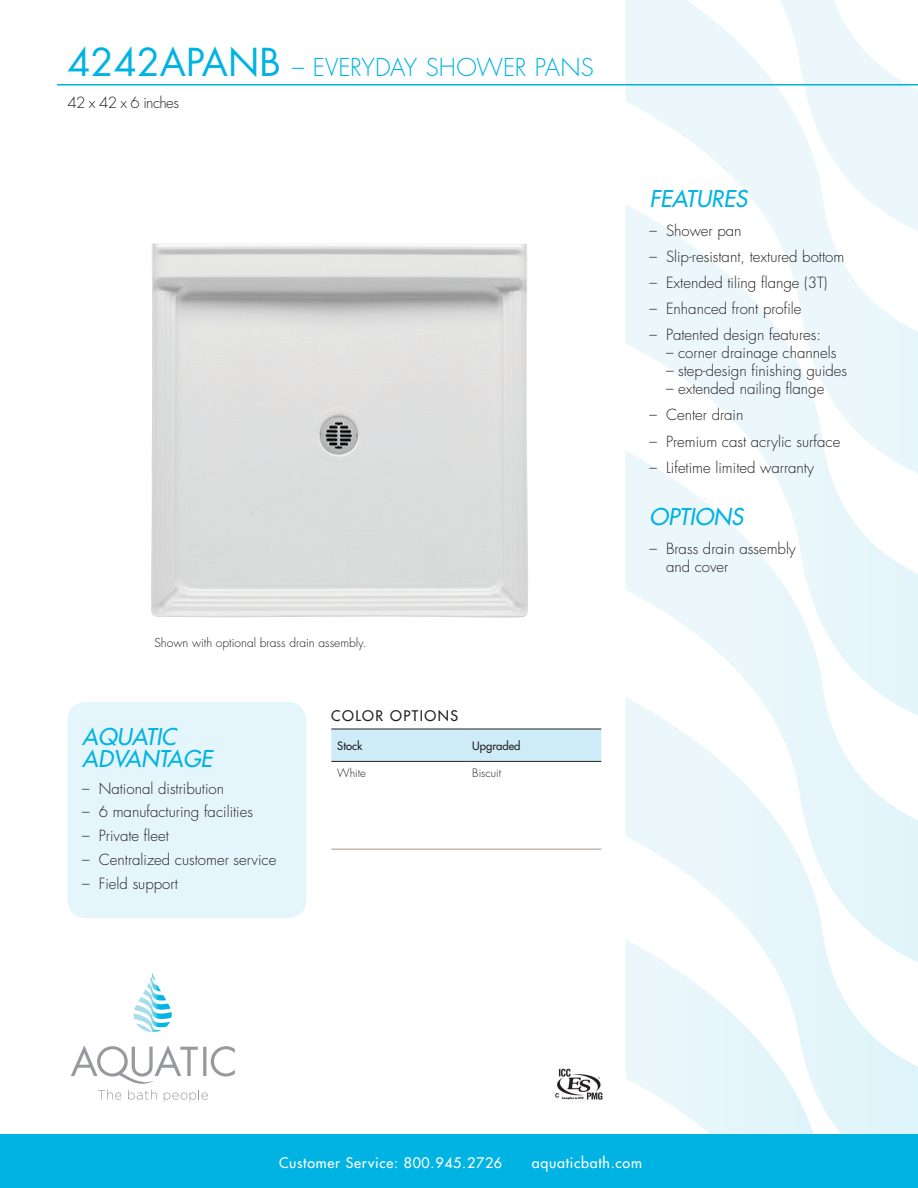
<style>
.page{position:relative;width:918px;height:1188px;background:#fff}
.page>*{position:absolute;margin:0;border:0;box-sizing:border-box;transform-origin:0 0}
.Tub_Name{font:300 24px "Futura Std";color:#00b3e3}
.FEATURES{font:italic 500 22.5px/22.5px "Futura Std";color:#00b3e3}
.Black_Model_Specs{font:300 15px/18px "Futura Std";color:#231f20}
.Black_Model_Specs-2{font:300 15px "Futura Std";letter-spacing:-.04em;color:#231f20}
.t1{font:500 14.25px "Futura Std";letter-spacing:.05em;color:#fff}
.t2{font:500 14.25px "Futura Std";letter-spacing:.1em;color:#231f20}
.desc_blurb{font:300 12px "Futura Std";color:#231f20}
.t3{font:500 11.25px "Futura Std";color:#231f20}
.t4{font:300 11.25px "Futura Std";color:#231f20}
.s1{font-weight:400;font-size:37.5px}
</style>
<div class="page">
<svg style="left:626px;top:0;width:146px;height:204px"></svg>
<svg style="left:626px;top:204px;width:292px;height:246px"></svg>
<svg style="left:626px;top:450px;width:292px;height:247px"></svg>
<svg style="left:626px;top:697px;width:292px;height:437px"></svg>
<svg style="left:626px;top:939px;width:203px;height:195px"></svg>
<svg style="left:772px;top:0;width:146px;height:238px"></svg>
<div style="left:0;top:1134px;width:918px;height:54px;background:#00b3e3"></div>
<svg style="left:71px;top:1045px;width:164px;height:39px"></svg>
<svg style="left:133px;top:973px;width:39px;height:59px"></svg>
<svg style="left:98px;top:1090px;width:23px;height:10px"></svg>
<svg style="left:128px;top:1090px;width:29px;height:10px"></svg>
<svg style="left:164px;top:1090px;width:44px;height:12px"></svg>
<hr style="left:57px;top:84px;width:861px;height:2px;background:#00b3e3">
<div style="left:331px;top:730px;width:270px;height:31px;background:#ceecf8"></div>
<hr style="left:331px;top:729px;width:135px;height:1px;background:#231f20">
<hr style="left:466px;top:729px;width:135px;height:1px;background:#231f20">
<hr style="left:331px;top:761px;width:135px;height:1px;background:#231f20">
<hr style="left:466px;top:761px;width:135px;height:1px;background:#231f20">
<hr style="left:331px;top:849px;width:135px;height:1px;background:#a2968b">
<hr style="left:466px;top:849px;width:135px;height:1px;background:#a2968b">
<img style="left:151px;top:243px;width:377px;height:375px">
<div style="left:68px;top:702px;width:238px;height:216px;background:#e5f5fc;border-radius:18px"></div>
<img style="left:555px;top:1068px;width:48px;height:32px">
<p class="Tub_Name" style="left:68px;top:53px;width:528px"><span class="s1">4242APANB</span> – EVERYDAY SHOWER PANS</p>
<p class="Black_Model_Specs-2" style="left:68px;top:94px;width:113px">42 x 42 x 6 inches</p>
<p class="desc_blurb" style="left:154px;top:635px;width:214px">Shown with optional brass drain assembly.</p>
<p class="FEATURES" style="left:82px;top:725px;width:131px">AQUATIC<br>ADVANTAGE</p>
<p class="Black_Model_Specs" style="left:82px;top:780px;width:143px">– National distribution</p>
<p class="Black_Model_Specs" style="left:82px;top:803px;width:172px">– 6 manufacturing facilities</p>
<p class="Black_Model_Specs" style="left:82px;top:827px;width:88px">– Private fleet</p>
<p class="Black_Model_Specs" style="left:82px;top:851px;width:196px">– Centralized customer service</p>
<p class="Black_Model_Specs" style="left:82px;top:875px;width:97px">– Field support</p>
<p class="t2" style="left:331px;top:707px;width:128px">COLOR OPTIONS</p>
<p class="t3" style="left:337px;top:739px;width:26px">Stock</p>
<p class="t3" style="left:472px;top:739px;width:50px">Upgraded</p>
<p class="t4" style="left:337px;top:766px;width:30px">White</p>
<p class="t4" style="left:472px;top:766px;width:30px">Biscuit</p>
<p class="FEATURES" style="left:650px;top:188px;width:99px">FEATURES</p>
<p class="Black_Model_Specs" style="left:650px;top:222px;width:94px">– Shower pan</p>
<p class="Black_Model_Specs" style="left:650px;top:248px;width:196px">– Slip-resistant, textured bottom</p>
<p class="Black_Model_Specs" style="left:650px;top:274px;width:180px">– Extended tiling flange (3T)</p>
<p class="Black_Model_Specs" style="left:650px;top:300px;width:154px">– Enhanced front profile</p>
<p class="Black_Model_Specs" style="left:650px;top:326px;width:173px">– Patented design features:</p>
<p class="Black_Model_Specs" style="left:666px;top:344px;width:172px">– corner drainage channels</p>
<p class="Black_Model_Specs" style="left:666px;top:362px;width:183px">– step-design finishing guides</p>
<p class="Black_Model_Specs" style="left:666px;top:380px;width:160px">– extended nailing flange</p>
<p class="Black_Model_Specs" style="left:650px;top:406px;width:96px">– Center drain</p>
<p class="Black_Model_Specs" style="left:650px;top:433px;width:192px">– Premium cast acrylic surface</p>
<p class="Black_Model_Specs" style="left:650px;top:459px;width:166px">– Lifetime limited warranty</p>
<p class="FEATURES" style="left:650px;top:506px;width:95px">OPTIONS</p>
<p class="Black_Model_Specs" style="left:666px;top:540px;width:131px;text-indent:-16px">– Brass drain assembly and cover</p>
<p class="t1" style="left:279px;top:1153px;width:225px">Customer Service: 800.945.2726</p>
<p class="t1" style="left:532px;top:1153px;width:112px">aquaticbath.com</p>
</div>
